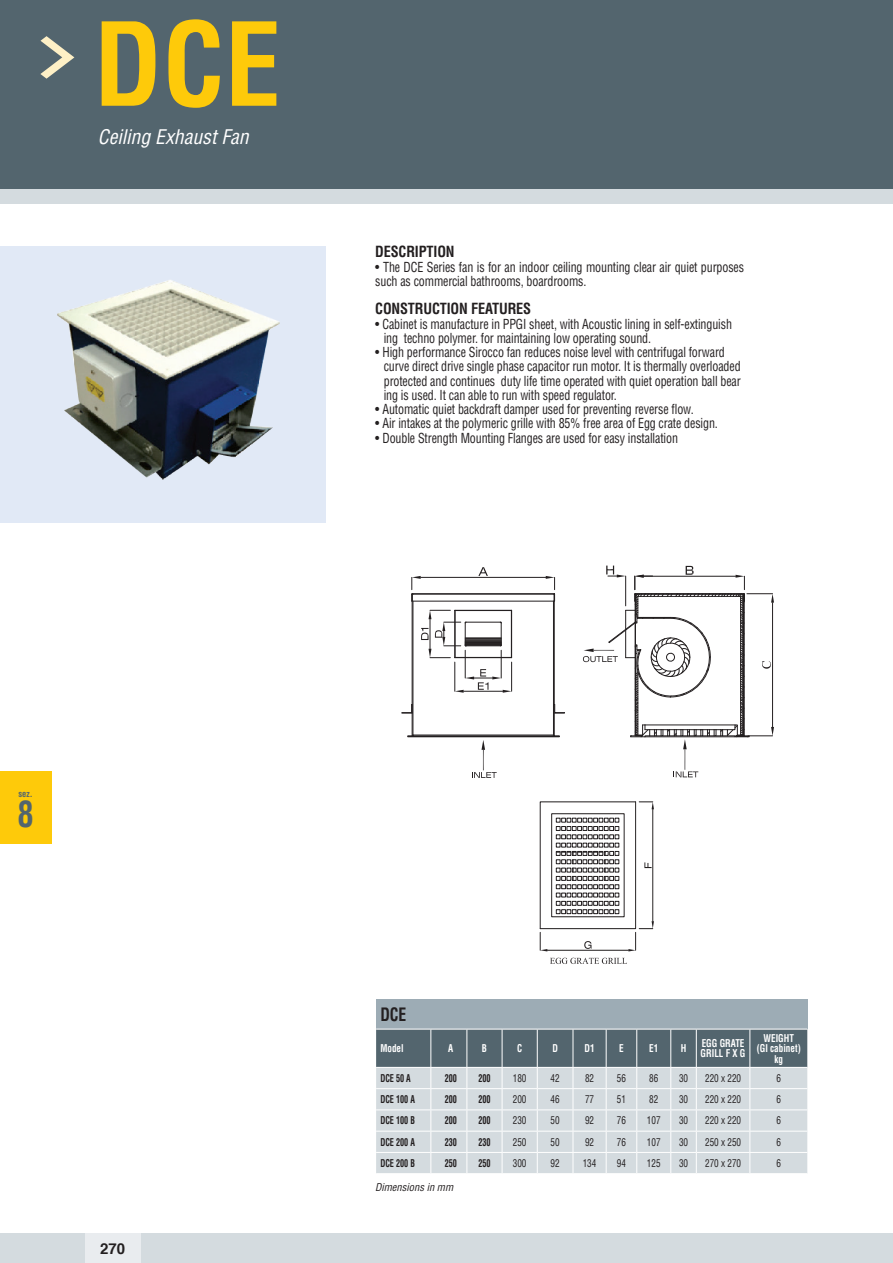
<style>
.page{position:relative;width:893px;height:1263px;background:#fff}
.page>*{position:absolute;margin:0;border:0;box-sizing:border-box;transform-origin:0 0}
.t1{font:700 condensed 112.5px "Helvetica LT Std";color:#feca0a}
.t2{font:700 condensed 35.55px "Helvetica LT Std";color:#53656e;scale:.91 1}
.t3{font:italic condensed 19.65px "Helvetica LT Std";color:#fff}
.t4{font:700 condensed 18px "Helvetica LT Std";color:#231f20;scale:.87 1}
.t5{font:700 condensed 15px "Helvetica LT Std";letter-spacing:-.01em;color:#231f20;scale:.95 1}
.t6{font:700 15px "Helvetica";color:#231f20}
.t7{font:condensed 13.5px/14.2px "Helvetica LT Std";letter-spacing:-.01em;color:#231f20;scale:.95 1}
.t8{font:condensed 10.5px "Helvetica LT Std";color:#231f20;scale:.87 1}
.t9{font:700 condensed 10.5px "Helvetica LT Std";color:#231f20;scale:.78 1}
.t10{font:700 condensed 10.5px/10.5px "Helvetica LT Std";color:#fff;text-align:center;scale:.87 1}
.t11{font:italic condensed 10.5px "Helvetica LT Std";color:#231f20}
.t12{font:700 condensed 8.85px "Helvetica LT Std";color:#53656e;scale:.96 1}
</style>
<div class="page">
<div style="left:0;top:0;width:893px;height:189px;background:#53656e"></div>
<div style="left:0;top:189px;width:893px;height:15px;background:#d4dbdf"></div>
<svg style="left:40px;top:36px;width:34px;height:43px"></svg>
<div style="left:0;top:1233px;width:893px;height:30px;background:#d4dbdf"></div>
<div style="left:85px;top:1233px;width:55px;height:30px;background:#e9ecef"></div>
<div style="left:0;top:247px;width:325px;height:276px;background:#e1e9f6"></div>
<img style="left:57px;top:280px;width:223px;height:200px">
<div style="left:408px;top:736px;width:151px;height:1px;border:1px solid #231f20"></div>
<hr style="left:413px;top:735px;width:140px;height:1px;background:#231f20">
<hr style="left:412px;top:601px;width:1px;height:134px;background:#231f20">
<hr style="left:554px;top:601px;width:1px;height:134px;background:#231f20">
<hr style="left:413px;top:601px;width:1px;height:134px;background:#231f20">
<hr style="left:553px;top:601px;width:1px;height:134px;background:#231f20">
<svg style="left:411px;top:567px;width:144px;height:34px"></svg>
<svg style="left:402px;top:704px;width:11px;height:10px"></svg>
<svg style="left:554px;top:704px;width:11px;height:10px"></svg>
<svg style="left:583px;top:566px;width:191px;height:211px"></svg>
<svg style="left:472px;top:740px;width:25px;height:38px"></svg>
<svg style="left:421px;top:610px;width:91px;height:83px"></svg>
<svg style="left:550px;top:958px;width:77px;height:6px"></svg>
<svg style="left:540px;top:801px;width:114px;height:150px"></svg>
<div style="left:376px;top:999px;width:431px;height:30px;background:#9dacb5"></div>
<svg style="left:376px;top:1029px;width:431px;height:144px;background:#b6bfc4"></svg>
<div style="left:0;top:771px;width:51px;height:72px;background:#feca0a"></div>
<h1 class="t1" style="left:94px;top:-6px;width:189px">DCE</h1>
<h3 class="t3" style="left:98px;top:124px;width:152px">Ceiling Exhaust Fan</h3>
<p class="t5" style="left:375px;top:243px;width:63px">DESCRI PTION</p>
<p class="t7" style="left:375px;top:260px;width:390px">• The DCE Series fan is for an indoor ceiling mounting clear air quiet purposes such as commercial bathrooms, boardrooms.</p>
<p class="t5" style="left:375px;top:300px;width:18px">CONSTRU</p>
<p class="t5" style="left:432px;top:300px;width:17px">CTION</p>
<p class="t5" style="left:471px;top:300px;width:24px">FEATUR</p>
<p class="t5" style="left:516px;top:300px;width:16px">ES</p>
<p class="t7" style="left:384px;top:317px;width:368px;text-indent:-9px">• Cabinet is manufacture in PPGI sheet, with Acoustic lining in self-extinguish ing techno polymer. for maintaining low operating sound.</p>
<p class="t7" style="left:384px;top:345px;width:377px;text-indent:-9px">• High performance Sirocco fan reduces noise level with centrifugal forward curve direct drive single phase capacitor run motor. It is thermally overloaded protected and continues duty life time operated with quiet operation ball bear ing is used. It can able to run with speed regulator.</p>
<p class="t7" style="left:375px;top:402px;width:337px">• Automatic quiet backdraft damper used for preventing reverse flow.</p>
<p class="t7" style="left:375px;top:416px;width:362px">• Air intakes at the polymeric grille with 85% free area of Egg crate design.</p>
<p class="t7" style="left:375px;top:431px;width:320px">• Double Strength Mounting Flanges are used for easy installation</p>
<p class="t12" style="left:18px;top:788px;width:16px">sez.</p>
<h2 class="t2" style="left:17px;top:791px;width:19px">8</h2>
<p class="t6" style="left:100px;top:1236px;width:27px">270</p>
<h3 class="t4" style="left:380px;top:1003px;width:31px">DCE</h3>
<p class="t10" style="left:380px;top:1043px;width:28px">Model</p>
<p class="t10" style="left:448px;top:1043px;width:7px">A</p>
<p class="t10" style="left:482px;top:1043px;width:6px">B</p>
<p class="t10" style="left:517px;top:1043px;width:7px">C</p>
<p class="t10" style="left:552px;top:1043px;width:8px">D</p>
<p class="t10" style="left:584px;top:1043px;width:13px">D1</p>
<p class="t10" style="left:619px;top:1043px;width:7px">E</p>
<p class="t10" style="left:649px;top:1043px;width:12px">E1</p>
<p class="t10" style="left:681px;top:1043px;width:8px">H</p>
<p class="t10" style="left:702px;top:1037px;width:28px">EGG GRAT</p>
<p class="t10" style="left:740px;top:1037px;width:7px">E</p>
<p class="t10" style="left:701px;top:1048px;width:7px">GRILL</p>
<p class="t10" style="left:726px;top:1048px;width:23px">F X G</p>
<p class="t10" style="left:757px;top:1032px;width:52px">WEIG HT<br>(GI cabinet) kg</p>
<p class="t9" style="left:380px;top:1071px;width:40px">DCE 50 A</p>
<p class="t9" style="left:445px;top:1071px;width:17px">200</p>
<p class="t9" style="left:478px;top:1071px;width:17px">200</p>
<p class="t8" style="left:513px;top:1071px;width:17px">180</p>
<p class="t8" style="left:551px;top:1071px;width:12px">42</p>
<p class="t8" style="left:585px;top:1071px;width:12px">82</p>
<p class="t8" style="left:617px;top:1071px;width:12px">56</p>
<p class="t8" style="left:649px;top:1071px;width:12px">86</p>
<p class="t8" style="left:679px;top:1071px;width:12px">30</p>
<p class="t8" style="left:705px;top:1071px;width:43px">220 x 220</p>
<p class="t8" style="left:776px;top:1071px;width:7px">6</p>
<p class="t9" style="left:380px;top:1092px;width:46px">DCE 100 A</p>
<p class="t9" style="left:445px;top:1092px;width:17px">200</p>
<p class="t9" style="left:478px;top:1092px;width:17px">200</p>
<p class="t8" style="left:513px;top:1093px;width:17px">200</p>
<p class="t8" style="left:551px;top:1093px;width:12px">46</p>
<p class="t8" style="left:585px;top:1093px;width:12px">77</p>
<p class="t8" style="left:617px;top:1093px;width:12px">51</p>
<p class="t8" style="left:649px;top:1093px;width:12px">82</p>
<p class="t8" style="left:679px;top:1093px;width:12px">30</p>
<p class="t8" style="left:705px;top:1093px;width:43px">220 x 220</p>
<p class="t8" style="left:776px;top:1093px;width:7px">6</p>
<p class="t9" style="left:380px;top:1114px;width:45px">DCE 100 B</p>
<p class="t9" style="left:445px;top:1114px;width:17px">200</p>
<p class="t9" style="left:478px;top:1114px;width:17px">200</p>
<p class="t8" style="left:513px;top:1114px;width:17px">230</p>
<p class="t8" style="left:551px;top:1114px;width:12px">50</p>
<p class="t8" style="left:585px;top:1114px;width:12px">92</p>
<p class="t8" style="left:617px;top:1114px;width:12px">76</p>
<p class="t8" style="left:647px;top:1114px;width:17px">107</p>
<p class="t8" style="left:679px;top:1114px;width:12px">30</p>
<p class="t8" style="left:705px;top:1114px;width:43px">220 x 220</p>
<p class="t8" style="left:776px;top:1114px;width:7px">6</p>
<p class="t9" style="left:380px;top:1135px;width:46px">DCE 200 A</p>
<p class="t9" style="left:445px;top:1135px;width:17px">230</p>
<p class="t9" style="left:478px;top:1135px;width:17px">230</p>
<p class="t8" style="left:513px;top:1135px;width:17px">250</p>
<p class="t8" style="left:551px;top:1135px;width:12px">50</p>
<p class="t8" style="left:585px;top:1135px;width:12px">92</p>
<p class="t8" style="left:617px;top:1135px;width:12px">76</p>
<p class="t8" style="left:647px;top:1135px;width:17px">107</p>
<p class="t8" style="left:679px;top:1135px;width:12px">30</p>
<p class="t8" style="left:705px;top:1135px;width:43px">250 x 250</p>
<p class="t8" style="left:776px;top:1135px;width:7px">6</p>
<p class="t9" style="left:380px;top:1156px;width:45px">DCE 200 B</p>
<p class="t9" style="left:445px;top:1156px;width:17px">250</p>
<p class="t9" style="left:478px;top:1156px;width:17px">250</p>
<p class="t8" style="left:513px;top:1156px;width:17px">300</p>
<p class="t8" style="left:551px;top:1156px;width:12px">92</p>
<p class="t8" style="left:583px;top:1156px;width:17px">134</p>
<p class="t8" style="left:617px;top:1156px;width:12px">94</p>
<p class="t8" style="left:647px;top:1156px;width:17px">125</p>
<p class="t8" style="left:679px;top:1156px;width:12px">30</p>
<p class="t8" style="left:705px;top:1156px;width:43px">270 x 270</p>
<p class="t8" style="left:776px;top:1156px;width:7px">6</p>
<p class="t11" style="left:375px;top:1181px;width:80px">Dimensions in mm</p>
</div>
